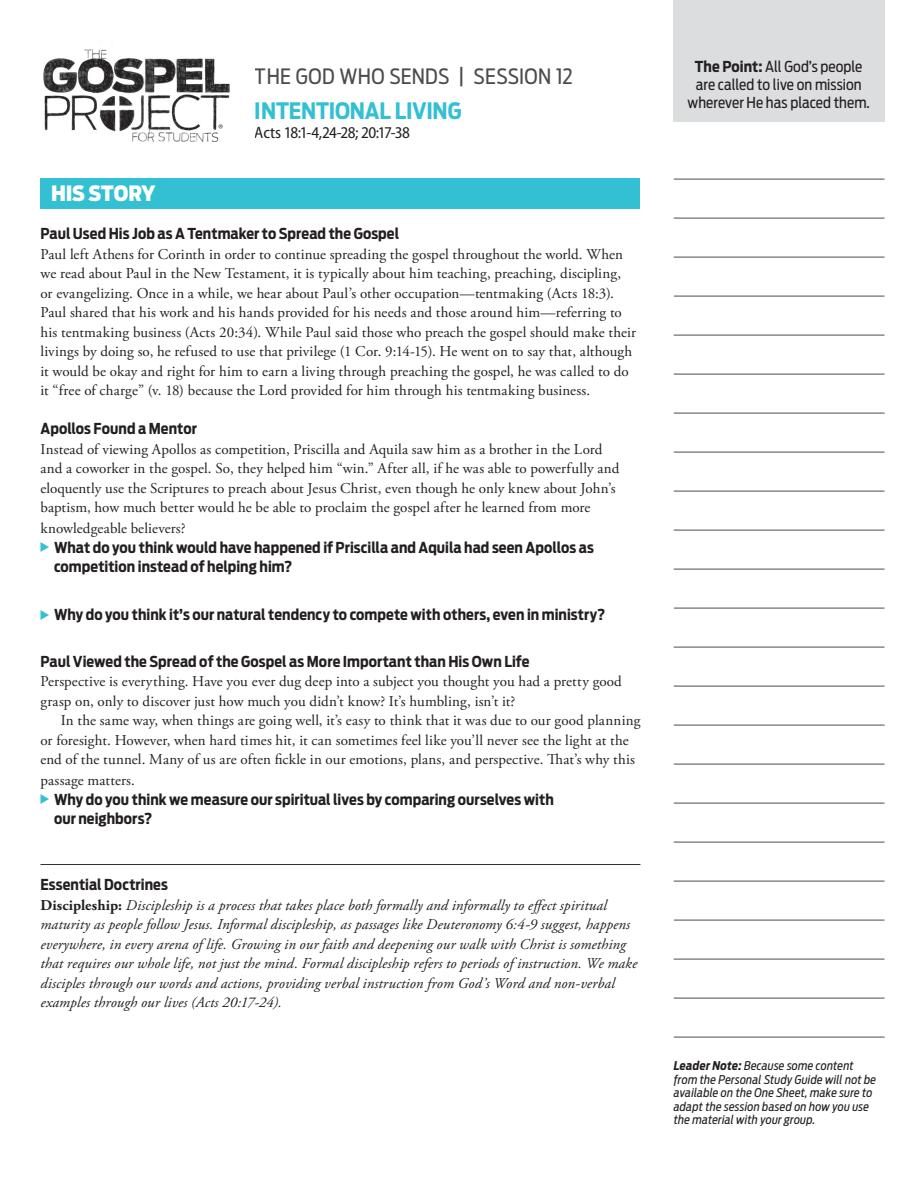
<style>
.page{position:relative;width:918px;height:1188px;background:#fff}
.page>*{position:absolute;margin:0;border:0;box-sizing:border-box;transform-origin:0 0}
.t1{font:700 22.5px "Antenna Cond";letter-spacing:-.01em;color:#32c0d2}
.t2{font:21px "Antenna Cond";letter-spacing:.01em;color:#4b4c4d}
.t3{font:900 21px "Antenna Cond";letter-spacing:-.01em;color:#fff}
.t4{font:semi-condensed 16.5px "Myriad Pro";letter-spacing:-.035em;color:#231f20}
.t5{font:15px/19.5px "Adobe Garamond Pro";letter-spacing:.01em;color:#231f20}
.t6{font:italic 15px/19.5px "Adobe Garamond Pro";letter-spacing:.005em;color:#231f20}
.t7{font:700 15px/19.5px "Antenna Cond";letter-spacing:.005em;color:#231f20}
.t8{font:15px/18px "Antenna Cond";letter-spacing:.005em;color:#231f20;text-align:center}
.bullets_red_indent{font:italic 12px/13.5px "Antenna Cond";letter-spacing:.015em;color:#231f20}
.s1{font-weight:700;font-style:normal}
.s2{font-weight:700}
</style>
<div class="page">
<div style="left:673px;top:0;width:212px;height:122px;background:#dcdddf"></div>
<hr style="left:674px;top:179px;width:211px;height:1px;background:#4b4c4d">
<hr style="left:674px;top:218px;width:211px;height:1px;background:#4b4c4d">
<hr style="left:674px;top:257px;width:211px;height:1px;background:#4b4c4d">
<hr style="left:674px;top:296px;width:211px;height:1px;background:#4b4c4d">
<hr style="left:674px;top:335px;width:211px;height:1px;background:#4b4c4d">
<hr style="left:674px;top:374px;width:211px;height:1px;background:#4b4c4d">
<hr style="left:674px;top:413px;width:211px;height:1px;background:#4b4c4d">
<hr style="left:674px;top:452px;width:211px;height:1px;background:#4b4c4d">
<hr style="left:674px;top:491px;width:211px;height:1px;background:#4b4c4d">
<hr style="left:674px;top:530px;width:211px;height:1px;background:#4b4c4d">
<hr style="left:674px;top:569px;width:211px;height:1px;background:#4b4c4d">
<hr style="left:674px;top:608px;width:211px;height:1px;background:#4b4c4d">
<hr style="left:674px;top:647px;width:211px;height:1px;background:#4b4c4d">
<hr style="left:674px;top:686px;width:211px;height:1px;background:#4b4c4d">
<hr style="left:674px;top:725px;width:211px;height:1px;background:#4b4c4d">
<hr style="left:674px;top:764px;width:211px;height:1px;background:#4b4c4d">
<hr style="left:674px;top:803px;width:211px;height:1px;background:#4b4c4d">
<hr style="left:674px;top:842px;width:211px;height:1px;background:#4b4c4d">
<hr style="left:674px;top:881px;width:211px;height:1px;background:#4b4c4d">
<hr style="left:674px;top:920px;width:211px;height:1px;background:#4b4c4d">
<hr style="left:674px;top:959px;width:211px;height:1px;background:#4b4c4d">
<hr style="left:674px;top:998px;width:211px;height:1px;background:#4b4c4d">
<hr style="left:674px;top:1037px;width:211px;height:1px;background:#4b4c4d">
<div style="left:40px;top:178px;width:600px;height:31px;background:#32c0d2"></div>
<hr style="left:40px;top:864px;width:600px;height:1px;background:#231f20">
<img style="left:84px;top:49px;width:23px;height:6px">
<img style="left:43px;top:55px;width:187px;height:76px">
<img style="left:114px;top:131px;width:105px;height:11px">
<svg style="left:219px;top:124px;width:4px;height:4px"></svg>
<p class="t3" style="left:51px;top:181px;width:106px">HIS STORY</p>
<h2 class="t2" style="left:255px;top:64px;width:320px">THE GOD WHO SENDS | SESSION 12</h2>
<h1 class="t1" style="left:255px;top:97px;width:208px">INTENTIONAL LIVING</h1>
<p class="t4" style="left:255px;top:124px;width:157px">Acts 18:1-4,24-28; 20:17-38</p>
<p class="t7" style="left:40px;top:224px;width:360px">Paul Used His Job as A Tentmaker to Spread the Gospel</p>
<p class="t5" style="left:40px;top:245px;width:597px">Paul left Athens for Corinth in order to continue spreading the gospel throughout the world. When we read about Paul in the New Testament, it is typically about him teaching, preaching, discipling, or evangelizing. Once in a while, we hear about Paul’s other occupation—tentmaking (Acts 18:3).<br>Paul shared that his work and his hands provided for his needs and those around him—referring to his tentmaking business (Acts 20:34). While Paul said those who preach the gospel should make their livings by doing so, he refused to use that privilege (1 Cor. 9:14-15). He went on to say that, although it would be okay and right for him to earn a living through preaching the gospel, he was called to do it “free of charge” (v. 18) because the Lord provided for him through his tentmaking business.</p>
<p class="t7" style="left:40px;top:419px;width:158px">Apollos Found a Mentor</p>
<p class="t5" style="left:40px;top:440px;width:580px">Instead of viewing Apollos as competition, Priscilla and Aquila saw him as a brother in the Lord and a coworker in the gospel. So, they helped him “win.” After all, if he was able to powerfully and eloquently use the Scriptures to preach about Jesus Christ, even though he only knew about John’s baptism, how much better would he be able to proclaim the gospel after he learned from more</p>
<p class="t5" style="left:40px;top:519px;width:147px">knowledgeable believers?</p>
<p class="t7" style="left:54px;top:537px;width:541px">What do you think would have happened if Priscilla and Aquila had seen Apollos as competition instead of helping him?</p>
<p class="t7" style="left:54px;top:605px;width:553px">Why do you think it’s our natural tendency to compete with others, even in ministry?</p>
<p class="t7" style="left:40px;top:651px;width:491px">Paul Viewed the Spread of the Gospel as More Important than His Own Life</p>
<p class="t5" style="left:40px;top:672px;width:583px">Perspective is everything. Have you ever dug deep into a subject you thought you had a pretty good grasp on, only to discover just how much you didn’t know? It’s humbling, isn’t it?</p>
<p class="t5" style="left:40px;top:711px;width:601px;text-indent:20px">In the same way, when things are going well, it’s easy to think that it was due to our good planning or foresight. However, when hard times hit, it can sometimes feel like you’ll never see the light at the end of the tunnel. Many of us are often fickle in our emotions, plans, and perspective. That’s why this</p>
<p class="t5" style="left:40px;top:771px;width:96px">passage matters.</p>
<p class="t7" style="left:54px;top:789px;width:501px">Why do you think we measure our spiritual lives by comparing ourselves with our neighbors?</p>
<p class="t7" style="left:40px;top:875px;width:129px">Essential Doctrines</p>
<p class="t6" style="left:40px;top:896px;width:598px"><span class="s1">Discipleship:</span> Discipleship is a process that takes place both formally and informally to effect spiritual maturity as people follow Jesus. Informal discipleship, as passages like Deuteronomy 6:4-9 suggest, happens everywhere, in every arena of life. Growing in our faith and deepening our walk with Christ is something that requires our whole life, not just the mind. Formal discipleship refers to periods of instruction. We make disciples through our words and actions, providing verbal instruction from God’s Word and non-verbal examples through our lives (Acts 20:17-24).</p>
<p class="t8" style="left:688px;top:57px;width:184px"><span class="s2">The Point:</span> All God’s people are called to live on mission wherever He has placed them.</p>
<p class="bullets_red_indent" style="left:674px;top:1059px;width:204px"><span class="s2">Leader Note:</span> Because some content from the Personal Study Guide will not be available on the One Sheet, make sure to adapt the session based on how you use the material with your group.</p>
</div>
